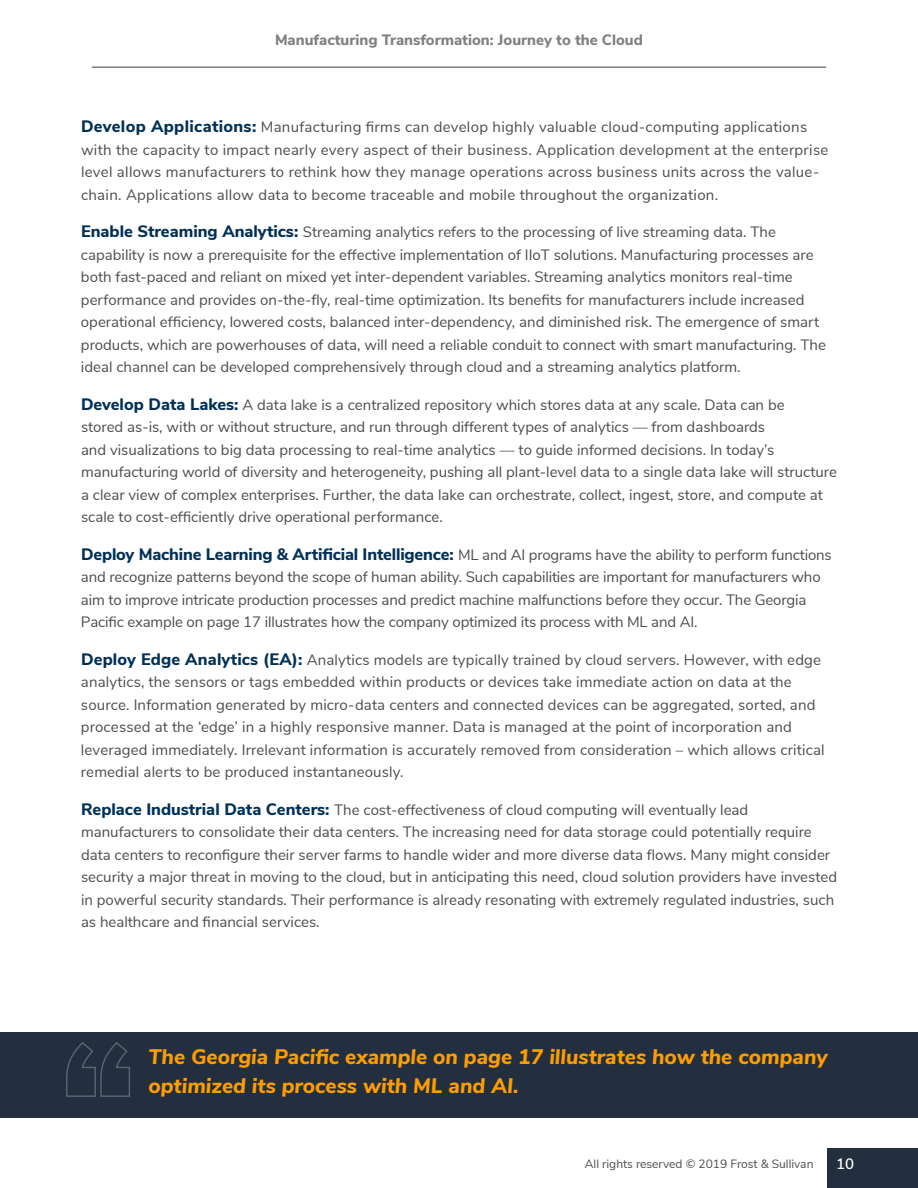
<style>
.page{position:relative;width:918px;height:1188px;background:#fff}
.page>*{position:absolute;margin:0;border:0;box-sizing:border-box;transform-origin:0 0}
.t1{font:italic 800 21px/28.5px "Nunito Sans";color:#ff9d00}
.t2{font:15px/22.5px "Nunito Sans";color:#4d4d4f}
.t3{font:15px/22.5px "Nunito Sans";letter-spacing:.02em;color:#4d4d4f}
.t4{font:800 15px "Nunito Sans";color:#7f7f7f}
.t5{font:600 15px "Nunito Sans";color:#fff}
.t6{font:12px "Nunito Sans";color:#4d4d4f}
.s1{font-weight:800;font-size:16.5px;color:#003057}
</style>
<div class="page">
<hr style="left:92px;top:66px;width:734px;height:2px;background:#7f7f7f">
<div style="left:828px;top:1148px;width:90px;height:40px;background:#232f3e"></div>
<div style="left:0;top:1032px;width:918px;height:86px;background:#232f3e"></div>
<svg style="left:66px;top:1042px;width:64px;height:55px"></svg>
<p class="t4" style="left:275px;top:29px;width:369px">Manufacturing Transformation: Journey to the Cloud</p>
<p class="t3" style="left:81px;top:115px;width:749px"><span class="s1">Develop Applications:</span> Manufacturing firms can develop highly valuable cloud-computing applications with the capacity to impact nearly every aspect of their business. Application development at the enterprise level allows manufacturers to rethink how they manage operations across business units across the value&shy;chain. Applications allow data to become traceable and mobile throughout the organization.</p>
<p class="t2" style="left:81px;top:220px;width:746px"><span class="s1">Enable Streaming Analytics:</span> Streaming analytics refers to the processing of live streaming data. The capability is now a prerequisite for the effective implementation of IIoT solutions. Manufacturing processes are both fast-paced and reliant on mixed yet inter-dependent variables. Streaming analytics monitors real-time performance and provides on-the-fly, real-time optimization. Its benefits for manufacturers include increased operational efficiency, lowered costs, balanced inter-dependency, and diminished risk. The emergence of smart products, which are powerhouses of data, will need a reliable conduit to connect with smart manufacturing. The ideal channel can be developed comprehensively through cloud and a streaming analytics platform.</p>
<p class="t2" style="left:81px;top:393px;width:758px"><span class="s1">Develop Data Lakes:</span> A data lake is a centralized repository which stores data at any scale. Data can be<br>stored as-is, with or without structure, and run through different types of analytics — from dashboards<br>and visualizations to big data processing to real-time analytics — to guide informed decisions. In today’s manufacturing world of diversity and heterogeneity, pushing all plant-level data to a single data lake will structure a clear view of complex enterprises. Further, the data lake can orchestrate, collect, ingest, store, and compute at scale to cost-efficiently drive operational performance.</p>
<p class="t2" style="left:81px;top:543px;width:752px"><span class="s1">Deploy Machine Learning &amp; Artificial Intelligence:</span> ML and AI programs have the ability to perform functions and recognize patterns beyond the scope of human ability. Such capabilities are important for manufacturers who aim to improve intricate production processes and predict machine malfunctions before they occur. The Georgia Pacific example on page 17 illustrates how the company optimized its process with ML and AI.</p>
<p class="t2" style="left:81px;top:648px;width:745px"><span class="s1">Deploy Edge Analytics (EA):</span> Analytics models are typically trained by cloud servers. However, with edge analytics, the sensors or tags embedded within products or devices take immediate action on data at the source. Information generated by micro-data centers and connected devices can be aggregated, sorted, and processed at the ‘edge’ in a highly responsive manner. Data is managed at the point of incorporation and leveraged immediately. Irrelevant information is accurately removed from consideration – which allows critical remedial alerts to be produced instantaneously.</p>
<p class="t2" style="left:81px;top:798px;width:758px"><span class="s1">Replace Industrial Data Centers:</span> The cost-effectiveness of cloud computing will eventually lead manufacturers to consolidate their data centers. The increasing need for data storage could potentially require data centers to reconfigure their server farms to handle wider and more diverse data flows. Many might consider security a major threat in moving to the cloud, but in anticipating this need, cloud solution providers have invested in powerful security standards. Their performance is already resonating with extremely regulated industries, such as healthcare and financial services.</p>
<h1 class="t1" style="left:148px;top:1042px;width:681px">The Georgia Pacific example on page 17 illustrates how the company optimized its process with ML and AI.</h1>
<p class="t6" style="left:585px;top:1155px;width:230px">All rights reserved © 2019 Frost &amp; Sullivan</p>
<p class="t5" style="left:836px;top:1153px;width:19px">10</p>
</div>
